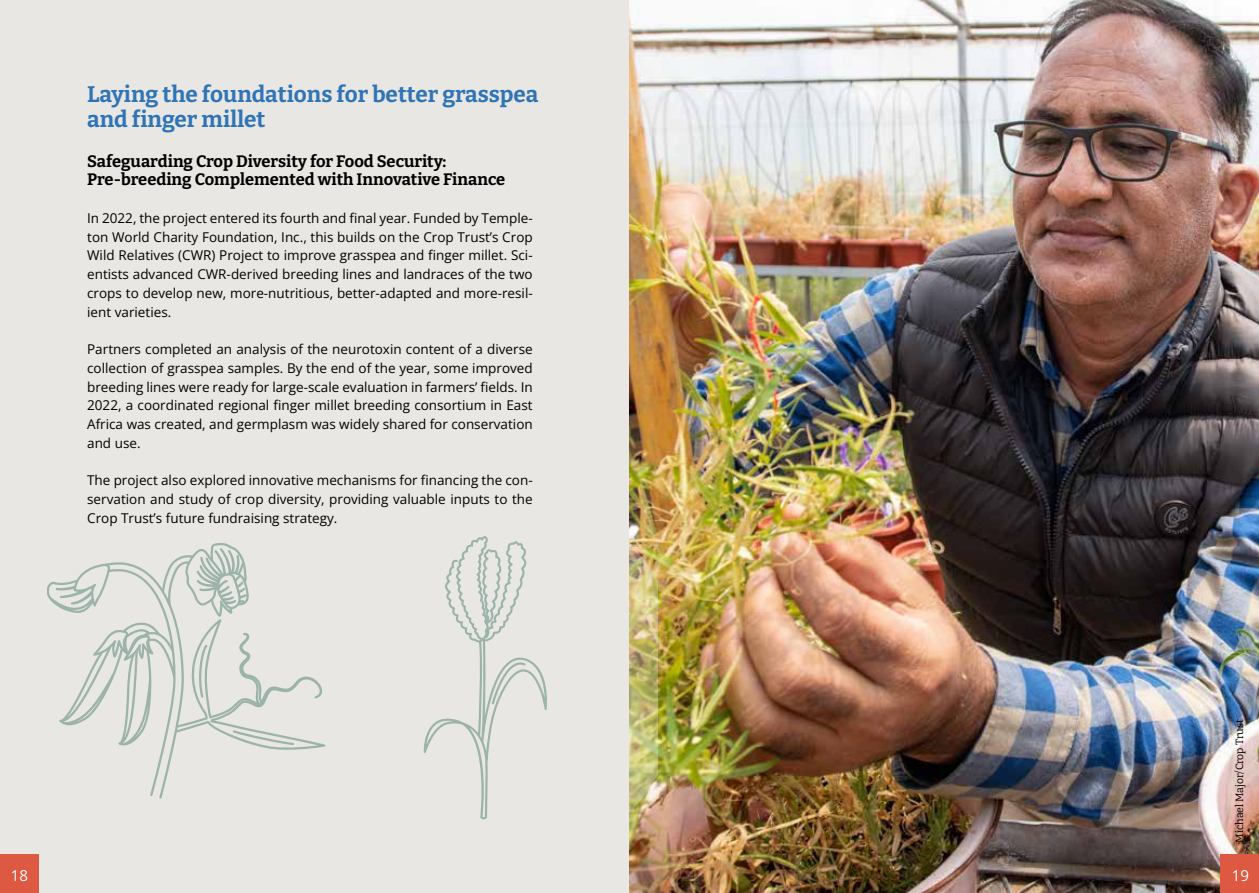
<style>
.page{position:relative;width:1259px;height:893px;background:#fff}
.page>*{position:absolute;margin:0;border:0;box-sizing:border-box;transform-origin:0 0}
.t1{font:700 22.5px/25.5px "Bitter";color:#2f74b5}
.t2{font:700 16.5px/18.8px "Bitter";color:#000}
.t3{font:15px "Open Sans";color:#fff}
.t4{font:13.5px/18.8px "Open Sans";color:#000;text-align:justify}
.t5{font:10.5px "Bitter";color:#000}
</style>
<div class="page">
<div style="left:0;top:0;width:631px;height:893px;background:#e8e7e3"></div>
<img style="left:629px;top:0;width:630px;height:893px">
<img style="left:482px;top:480px;width:175px;height:393px">
<svg style="left:423px;top:536px;width:128px;height:283px"></svg>
<svg style="left:47px;top:543px;width:278px;height:255px"></svg>
<svg style="left:233px;top:730px;width:61px;height:15px"></svg>
<svg style="left:196px;top:645px;width:11px;height:53px"></svg>
<div style="left:0;top:854px;width:39px;height:39px;background:#dd5942"></div>
<div style="left:1219px;top:854px;width:40px;height:39px;background:#dd5942"></div>
<h1 class="t1" style="left:87px;top:81px;width:453px">Laying the foundations for better grasspea and finger millet</h1>
<p class="t2" style="left:87px;top:151px;width:420px">Safeguarding Crop Diversity for Food Security:<br>Pre-breeding Complemented with Innovative Finance</p>
<p class="t4" style="left:87px;top:208px;width:447px">In 2022, the project entered its fourth and final year. Funded by Temple&shy;ton World Charity Foundation, Inc., this builds on the Crop Trust’s Crop Wild Relatives (CWR) Project to improve grasspea and finger millet. Sci&shy;entists advanced CWR-derived breeding lines and landraces of the two crops to develop new, more-nutritious, better-adapted and more-resil&shy;ient varieties.</p>
<p class="t4" style="left:87px;top:339px;width:447px">Partners completed an analysis of the neurotoxin content of a diverse collection of grasspea samples. By the end of the year, some improved breeding lines were ready for large-scale evaluation in farmers’ fields. In 2022, a coordinated regional finger millet breeding consortium in East Africa was created, and germplasm was widely shared for conservation and use.</p>
<p class="t4" style="left:87px;top:471px;width:447px">The project also explored innovative mechanisms for financing the con&shy;servation and study of crop diversity, providing valuable inputs to the Crop Trust’s future fundraising strategy.</p>
<p class="t5" style="left:1233px;top:843px;width:125px;rotate:-90deg">Michael Major/Crop Trust</p>
<p class="t3" style="left:11px;top:866px;width:19px">18</p>
<p class="t3" style="left:1231px;top:866px;width:19px">19</p>
</div>
